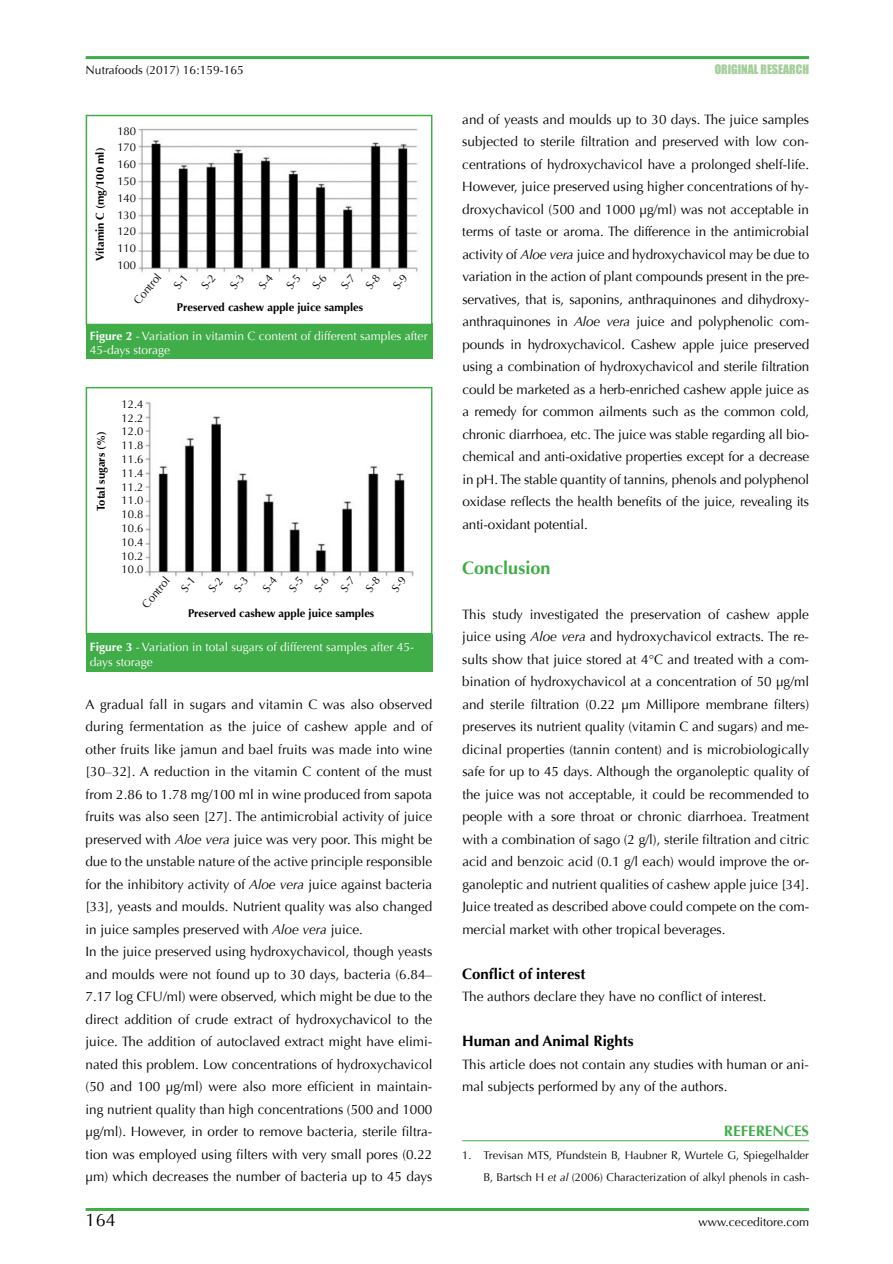
<style>
.page{position:relative;width:893px;height:1264px;background:#fff}
.page>*{position:absolute;margin:0;border:0;box-sizing:border-box;transform-origin:0 0}
.t1{font:700 18px "Optima";color:#41ad49}
.t2{font:18px "Optima";color:#000}
.t3{font:700 15px "Optima";color:#000}
.t4{font:700 15px "Optima";color:#41ad49}
.t5{font:13.5px/22.5px "Optima";color:#000;text-align:justify}
.t6{font:12px/14.4px "Optima";color:#fff}
.t7{font:12px "Optima";color:#000}
.t8{font:12px "Impact";color:#a4ce9a}
.t9{font:11.25px/13.8px "Optima";color:#000;text-align:justify}
.t10{font:700 11.25px "Optima";color:#000}
.s1{font-style:italic}
.s2{font-weight:700}
</style>
<div class="page">
<hr style="left:86px;top:56px;width:722px;height:3px;background:#41ad49">
<hr style="left:86px;top:1208px;width:722px;height:3px;background:#41ad49">
<hr style="left:462px;top:1140px;width:346px;height:1px;background:#41ad49">
<div style="left:86px;top:324px;width:346px;height:35px;background:#41ad49"></div>
<div style="left:86px;top:634px;width:346px;height:38px;background:#41ad49"></div>
<img style="left:138px;top:128px;width:280px;height:145px">
<div style="left:86px;top:115px;width:346px;height:210px;border:2px solid #41ad49"></div>
<img style="left:145px;top:402px;width:269px;height:175px">
<div style="left:86px;top:387px;width:346px;height:247px;border:2px solid #41ad49"></div>
<svg style="left:262px;top:576px;width:15px;height:1px"></svg>
<svg style="left:313px;top:576px;width:16px;height:1px"></svg>
<svg style="left:340px;top:576px;width:15px;height:1px"></svg>
<svg style="left:365px;top:576px;width:15px;height:1px"></svg>
<svg style="left:391px;top:576px;width:15px;height:1px"></svg>
<p class="t7" style="left:86px;top:63px;width:159px">Nutrafoods (2017) 16:159-165</p>
<p class="t8" style="left:714px;top:60px;width:96px">ORIGINAL RESEARCH</p>
<p class="t5" style="left:462px;top:108px;width:348px">and of yeasts and moulds up to 30 days. The juice samples subjected to sterile filtration and preserved with low con&shy;centrations of hydroxychavicol have a prolonged shelf-life.<br>However, juice preserved using higher concentrations of hy&shy;droxychavicol (500 and 1000 µg/ml) was not acceptable in terms of taste or aroma. The difference in the antimicrobial activity of <span class="s1">Aloe vera</span> juice and hydroxychavicol may be due to variation in the action of plant compounds present in the pre&shy;servatives, that is, saponins, anthraquinones and dihydroxy&shy;anthraquinones in <span class="s1">Aloe vera</span> juice and polyphenolic com&shy;pounds in hydroxychavicol. Cashew apple juice preserved using a combination of hydroxychavicol and sterile filtration could be marketed as a herb-enriched cashew apple juice as a remedy for common ailments such as the common cold, chronic diarrhoea, etc. The juice was stable regarding all bio&shy;chemical and anti-oxidative properties except for a decrease in pH. The stable quantity of tannins, phenols and polyphenol oxidase reflects the health benefits of the juice, revealing its anti-oxidant potential.</p>
<h1 class="t1" style="left:462px;top:557px;width:90px">Conclusion</h1>
<p class="t5" style="left:462px;top:603px;width:348px">This study investigated the preservation of cashew apple juice using <span class="s1">Aloe vera</span> and hydroxychavicol extracts. The re&shy;sults show that juice stored at 4°C and treated with a com&shy;bination of hydroxychavicol at a concentration of 50 µg/ml and sterile filtration (0.22 µm Millipore membrane filters) preserves its nutrient quality (vitamin C and sugars) and me&shy;dicinal properties (tannin content) and is microbiologically safe for up to 45 days. Although the organoleptic quality of the juice was not acceptable, it could be recommended to people with a sore throat or chronic diarrhoea. Treatment with a combination of sago (2 g/l), sterile filtration and citric acid and benzoic acid (0.1 g/l each) would improve the or&shy;ganoleptic and nutrient qualities of cashew apple juice [34].<br>Juice treated as described above could compete on the com&shy;mercial market with other tropical beverages.</p>
<p class="t3" style="left:462px;top:965px;width:125px">Conflict of interest</p>
<p class="t5" style="left:462px;top:985px;width:306px">The authors declare they have no conflict of interest.</p>
<p class="t3" style="left:462px;top:1032px;width:173px">Human and Animal Rights</p>
<p class="t5" style="left:462px;top:1053px;width:348px">This article does not contain any studies with human or ani&shy;mal subjects performed by any of the authors.</p>
<p class="t4" style="left:723px;top:1122px;width:87px">REFERENCES</p>
<p class="t9" style="left:462px;top:1144px;width:348px;line-height:22.5px;text-align:right">1. Trevisan MTS, Pfundstein B, Haubner R, Wurtele G, Spiegelhalder<br>B, Bartsch H <span class="s1">et al</span> (2006) Characterization of alkyl phenols in cash-</p>
<p class="t9" style="left:117px;top:123px;width:20px;line-height:16.8px">180<br>170<br>160<br>150<br>140<br>130<br>120<br>110<br>100</p>
<p class="t10" style="left:93px;top:261px;width:115px;rotate:-90deg">Vitamin C (mg/100 ml)</p>
<p class="t9" style="left:131px;top:298px;width:38px;rotate:-50deg">Control</p>
<p class="t10" style="left:177px;top:301px;width:188px">Preserved cashew apple juice samples</p>
<p class="t6" style="left:90px;top:329px;width:339px"><span class="s2">Figure 2</span> - Variation in vitamin C content of different samples after<br>45-days storage</p>
<p class="t9" style="left:122px;top:397px;width:23px">12.4<br>12.2<br>12.0<br>11.8<br>11.6<br>11.4<br>11.2<br>11.0<br>10.8<br>10.6<br>10.4<br>10.2<br>10.0</p>
<p class="t10" style="left:95px;top:511px;width:81px;rotate:-90deg">Total sugars (%)</p>
<p class="t9" style="left:139px;top:602px;width:38px;rotate:-50deg">Control</p>
<p class="t10" style="left:188px;top:607px;width:188px">Preserved cashew apple juice samples</p>
<p class="t6" style="left:90px;top:640px;width:326px"><span class="s2">Figure 3</span> - Variation in total sugars of different samples after 45- days storage</p>
<p class="t5" style="left:85px;top:693px;width:348px;text-align:left">A gradual fall in sugars and vitamin C was also observed during fermentation as the juice of cashew apple and of other fruits like jamun and bael fruits was made into wine [30–32]. A reduction in the vitamin C content of the must from 2.86 to 1.78 mg/100 ml in wine produced from sapota fruits was also seen [27]. The antimicrobial activity of juice preserved with <span class="s1">Aloe vera</span> juice was very poor. This might be due to the unstable nature of the active principle responsible for the inhibitory activity of <span class="s1">Aloe vera</span> juice against bacteria [33], yeasts and moulds. Nutrient quality was also changed in juice samples preserved with <span class="s1">Aloe vera</span> juice.<br>In the juice preserved using hydroxychavicol, though yeasts and moulds were not found up to 30 days, bacteria (6.84– 7.17 log CFU/ml) were observed, which might be due to the direct addition of crude extract of hydroxychavicol to the juice. The addition of autoclaved extract might have elimi&shy;nated this problem. Low concentrations of hydroxychavicol (50 and 100 µg/ml) were also more efficient in maintain&shy;ing nutrient quality than high concentrations (500 and 1000 µg/ml). However, in order to remove bacteria, sterile filtra&shy;tion was employed using filters with very small pores (0.22 μm) which decreases the number of bacteria up to 45 days</p>
<h1 class="t2" style="left:86px;top:1210px;width:32px">164</h1>
<p class="t7" style="left:698px;top:1215px;width:112px">www.ceceditore.com</p>
</div>
